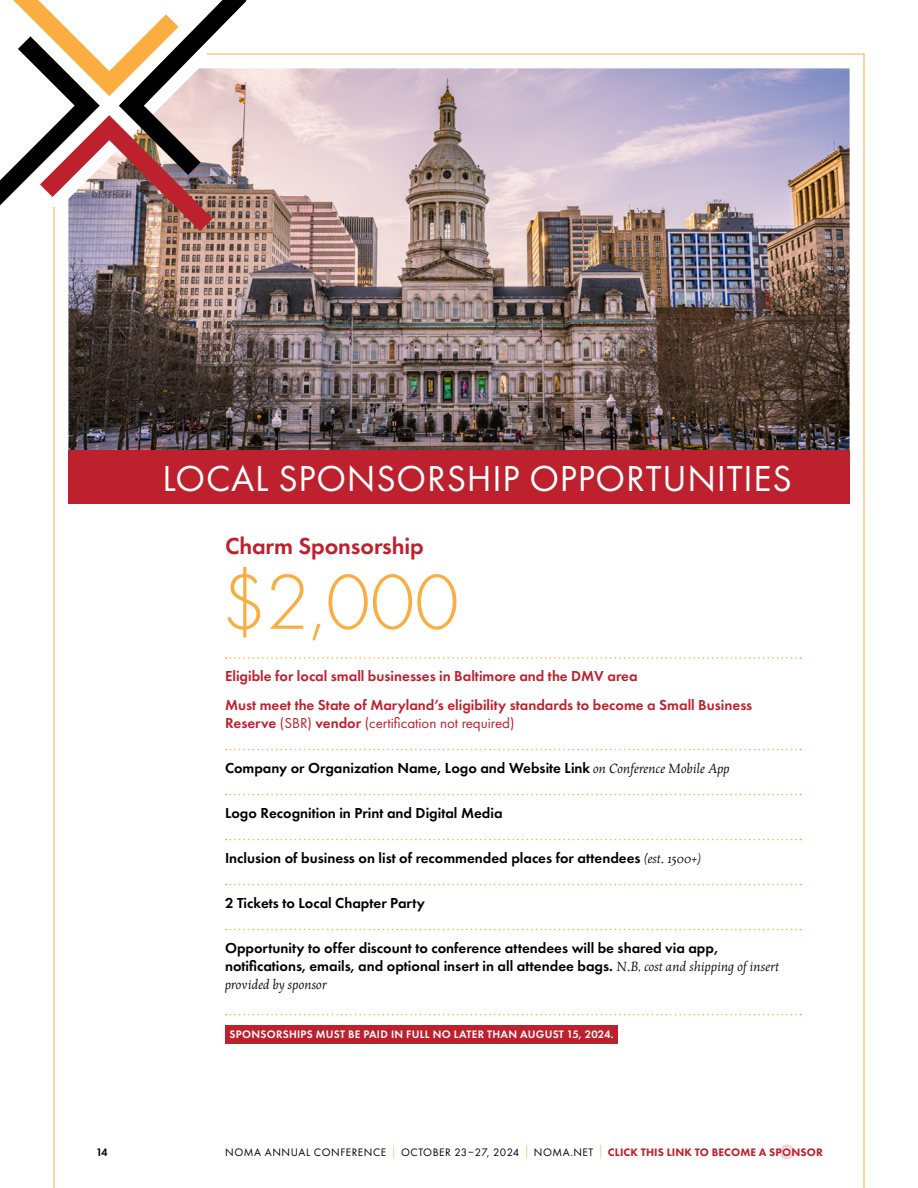
<style>
.page{position:relative;width:918px;height:1188px;background:#fff}
.page>*{position:absolute;margin:0;border:0;box-sizing:border-box;transform-origin:0 0}
.Body_Text_1st_Paragraph{font:300 81px "Futura PT";color:#faad40}
.t1{font:37.5px "Futura PT";letter-spacing:.02em;color:#fff}
.Body_Text_1st_Paragraph-2{font:600 24px "Futura PT";letter-spacing:-.005em;color:#bd212e}
.Futura_PT_w__Dotted_Line{font:600 15px/18px "Futura PT";color:#000}
.Futura_PT_w__Dotted_Line-2{font:600 15px/18px "Futura PT";color:#bd212e}
.t2{font:11.25px "Futura PT";letter-spacing:.05em;color:#000}
.t3{font:600 11.25px "Futura PT";letter-spacing:.025em;color:#fff}
.t4{font:600 11.25px "Futura PT";color:#000}
.s1{font-weight:400}
.s2{font-family:"Maiola";font-weight:400;font-style:italic}
.s3{font-weight:300;font-size:13.5px;color:#faad40}
.s4{font-weight:800;color:#bd212e}
</style>
<div class="page">
<svg style="left:0;top:0;width:247px;height:206px"></svg>
<img style="left:53px;top:53px;width:812px;height:1135px">
<svg style="left:226px;top:657px;width:575px;height:2px"></svg>
<svg style="left:226px;top:749px;width:575px;height:1px"></svg>
<svg style="left:226px;top:794px;width:575px;height:1px"></svg>
<svg style="left:226px;top:839px;width:575px;height:1px"></svg>
<svg style="left:226px;top:884px;width:575px;height:1px"></svg>
<svg style="left:226px;top:929px;width:575px;height:1px"></svg>
<div style="left:225px;top:1025px;width:393px;height:19px;background:#bd212e"></div>
<svg style="left:226px;top:1014px;width:575px;height:1px"></svg>
<div style="left:68px;top:450px;width:782px;height:54px;background:#bd212e"></div>
<p class="t1" style="left:163px;top:456px;width:631px">LOCAL SPONSORSHIP OPPORTUNITIES</p>
<p class="Body_Text_1st_Paragraph-2" style="left:225px;top:531px;width:200px">Charm Sponsorship</p>
<p class="Body_Text_1st_Paragraph" style="left:222px;top:556px;width:239px">$2,000</p>
<p class="Futura_PT_w__Dotted_Line-2" style="left:225px;top:667px;width:414px">Eligible for local small businesses in Baltimore and the DMV area</p>
<p class="Futura_PT_w__Dotted_Line-2" style="left:225px;top:696px;width:529px">Must meet the State of Maryland’s eligibility standards to become a Small Business<br>Reserve <span class="s1">(SBR)</span> vendor <span class="s1">(certification not required)</span></p>
<p class="Futura_PT_w__Dotted_Line" style="left:225px;top:759px;width:506px">Company or Organization Name, Logo and Website Link <span class="s2">on Conference Mobile App</span></p>
<p class="Futura_PT_w__Dotted_Line" style="left:225px;top:804px;width:279px">Logo Recognition in Print and Digital Media</p>
<p class="Futura_PT_w__Dotted_Line" style="left:225px;top:849px;width:478px">Inclusion of business on list of recommended places for attendees <span class="s2">(est. 1500+)</span></p>
<p class="Futura_PT_w__Dotted_Line" style="left:225px;top:894px;width:202px">2 Tickets to Local Chapter Party</p>
<p class="Futura_PT_w__Dotted_Line" style="left:225px;top:939px;width:556px">Opportunity to offer discount to conference attendees will be shared via app, notifications, emails, and optional insert in all attendee bags. <span class="s2">N.B. cost and shipping of insert provided by sponsor</span></p>
<p class="t3" style="left:230px;top:1027px;width:386px">SPONSORSHIPS MUST BE PAID IN FULL NO LATER THAN AUGUST 15, 2024.</p>
<p class="t4" style="left:96px;top:1145px;width:13px">14</p>
<p class="t2" style="left:225px;top:1145px;width:599px">NOMA ANNUAL CONFERENCE <span class="s3">|</span> OCTOBER 23–27, 2024 <span class="s3">|</span> NOMA.NET <span class="s3">|</span> <span class="s4">CLICK THIS LINK TO BECOME A SPONSOR</span></p>
</div>
